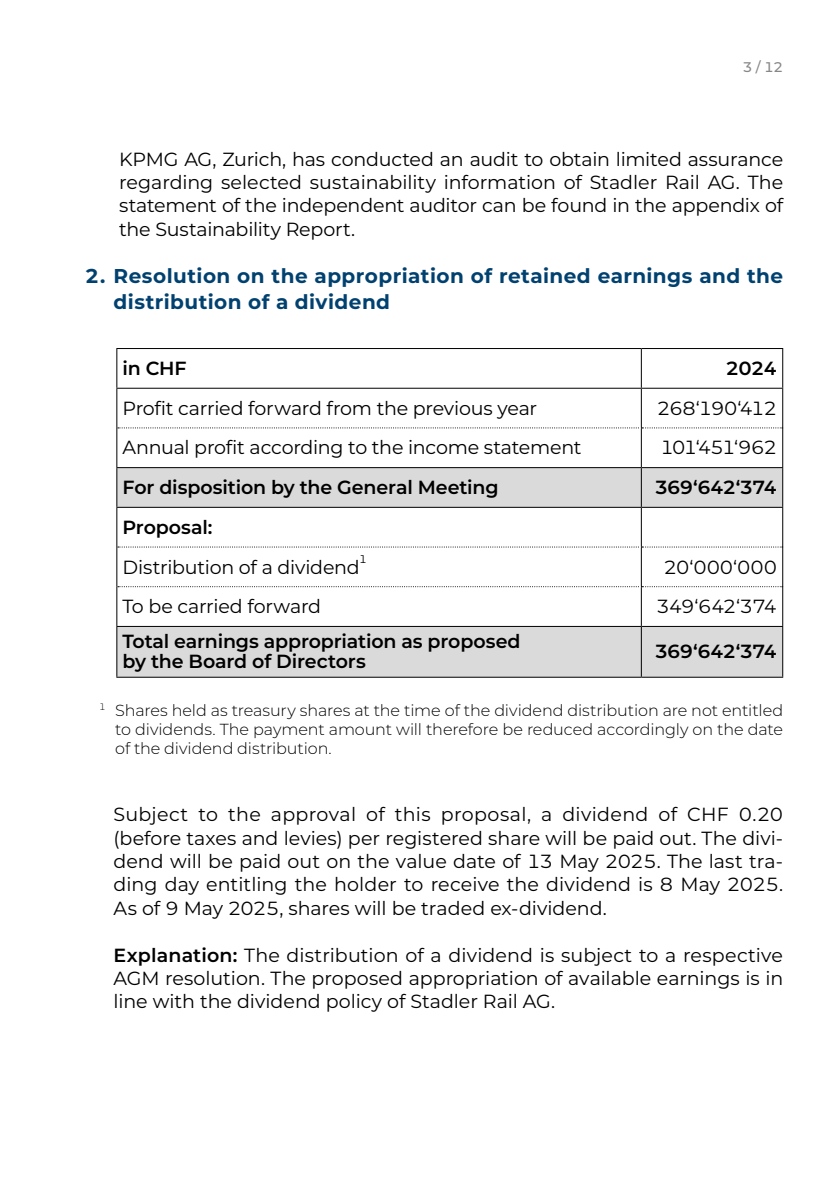
<style>
.page{position:relative;width:840px;height:1191px;background:#fff}
.page>*{position:absolute;margin:0;border:0;box-sizing:border-box;transform-origin:0 0}
.t1{font:700 20px/26px "Stadler Type";letter-spacing:.02em;color:#004170}
.Normal_E1{font:19px/23.4px "Stadler Type";letter-spacing:-.005em;color:#000;text-align:justify}
.Tabelle{font:19px "Stadler Type";letter-spacing:-.01em;color:#000}
.Tabelle-2{font:600 19px/20px "Stadler Type";letter-spacing:-.01em;color:#000}
.Tabelle-3{font:19px "Stadler Type";letter-spacing:-.06em;color:#000}
.Tabelle-4{font:600 19px "Stadler Type";letter-spacing:-.045em;color:#000}
.Tabelle-5{font:19px "Stadler Type";letter-spacing:-.055em;color:#000}
.Fusszeile{font:300 16px/19.2px "Stadler Type";letter-spacing:-.005em;color:#000;text-align:justify}
.t2{font:500 14px "Stadler Type";color:#878787}
.Tabelle-6{font:11px "Stadler Type";color:#000}
.s1{font-weight:600}
</style>
<div class="page">
<div style="left:117px;top:468px;width:664px;height:39px;background:#dadada"></div>
<div style="left:117px;top:627px;width:664px;height:49px;background:#dadada"></div>
<hr style="left:116px;top:388px;width:525px;height:1px;background:#000">
<hr style="left:116px;top:626px;width:525px;height:1px;background:#000">
<hr style="left:640px;top:349px;width:1px;height:39px;background:#000">
<hr style="left:641px;top:388px;width:141px;height:1px;background:#000">
<hr style="left:640px;top:389px;width:1px;height:38px;background:#000">
<hr style="left:640px;top:428px;width:1px;height:39px;background:#000">
<hr style="left:640px;top:468px;width:1px;height:39px;background:#000">
<hr style="left:640px;top:508px;width:1px;height:38px;background:#000">
<hr style="left:640px;top:547px;width:1px;height:39px;background:#000">
<hr style="left:640px;top:587px;width:1px;height:39px;background:#000">
<hr style="left:641px;top:626px;width:141px;height:1px;background:#000">
<hr style="left:640px;top:627px;width:1px;height:49px;background:#000">
<svg style="left:118px;top:427px;width:663px;height:1px"></svg>
<hr style="left:116px;top:467px;width:525px;height:1px;background:#000">
<hr style="left:641px;top:467px;width:141px;height:1px;background:#000">
<hr style="left:116px;top:507px;width:525px;height:1px;background:#000">
<hr style="left:641px;top:507px;width:141px;height:1px;background:#000">
<svg style="left:118px;top:546px;width:663px;height:1px"></svg>
<svg style="left:118px;top:586px;width:663px;height:1px"></svg>
<hr style="left:116px;top:348px;width:525px;height:1px;background:#000">
<hr style="left:116px;top:349px;width:1px;height:39px;background:#000">
<hr style="left:641px;top:348px;width:141px;height:1px;background:#000">
<hr style="left:781px;top:349px;width:1px;height:39px;background:#000">
<hr style="left:116px;top:389px;width:1px;height:39px;background:#000">
<hr style="left:781px;top:389px;width:1px;height:39px;background:#000">
<hr style="left:116px;top:428px;width:1px;height:39px;background:#000">
<hr style="left:781px;top:428px;width:1px;height:39px;background:#000">
<hr style="left:116px;top:468px;width:1px;height:39px;background:#000">
<hr style="left:781px;top:468px;width:1px;height:39px;background:#000">
<hr style="left:116px;top:508px;width:1px;height:39px;background:#000">
<hr style="left:781px;top:508px;width:1px;height:39px;background:#000">
<hr style="left:116px;top:547px;width:1px;height:40px;background:#000">
<hr style="left:781px;top:547px;width:1px;height:40px;background:#000">
<hr style="left:116px;top:587px;width:1px;height:39px;background:#000">
<hr style="left:781px;top:587px;width:1px;height:39px;background:#000">
<hr style="left:116px;top:627px;width:1px;height:49px;background:#000">
<hr style="left:781px;top:627px;width:1px;height:49px;background:#000">
<hr style="left:116px;top:676px;width:525px;height:1px;background:#000">
<hr style="left:641px;top:676px;width:141px;height:1px;background:#000">
<p class="t2" style="left:742px;top:57px;width:42px">3 / 12</p>
<p class="Normal_E1" style="left:119px;top:146px;width:665px">KPMG AG, Zurich, has conducted an audit to obtain limited assurance regarding selected sustainability information of Stadler Rail AG. The statement of the independent auditor can be found in the appendix of the Sustainability Report.</p>
<p class="t1" style="left:113px;top:262px;width:670px;text-indent:-28px">2. Resolution on the appropriation of retained earnings and the distribution of a dividend</p>
<p class="Tabelle-2" style="left:122px;top:357px;width:66px">in CHF</p>
<p class="Tabelle-2" style="left:725px;top:357px;width:53px">2024</p>
<p class="Tabelle" style="left:122px;top:395px;width:416px">Profit carried forward from the previous year</p>
<p class="Tabelle-5" style="left:656px;top:395px;width:121px">268‘190‘412</p>
<p class="Tabelle" style="left:122px;top:434px;width:460px">Annual profit according to the income statement</p>
<p class="Tabelle-3" style="left:660px;top:434px;width:118px">101‘451‘962</p>
<p class="Tabelle-2" style="left:122px;top:476px;width:377px">For disposition by the General Meeting</p>
<p class="Tabelle-4" style="left:654px;top:474px;width:124px">369‘642‘374</p>
<p class="Tabelle-2" style="left:122px;top:516px;width:91px">Proposal:</p>
<p class="Tabelle" style="left:122px;top:554px;width:239px">Distribution of a dividend</p>
<p class="Tabelle-6" style="left:359px;top:552px;width:9px">1</p>
<p class="Tabelle" style="left:663px;top:554px;width:115px">20‘000‘000</p>
<p class="Tabelle" style="left:122px;top:593px;width:200px">To be carried forward</p>
<p class="Tabelle-3" style="left:656px;top:593px;width:122px">349‘642‘374</p>
<p class="Tabelle-2" style="left:122px;top:631px;width:399px">Total earnings appropriation as proposed by the Board of Directors</p>
<p class="Tabelle-4" style="left:654px;top:638px;width:124px">369‘642‘374</p>
<p class="Fusszeile" style="left:115px;top:700px;width:669px;text-indent:-16px"><sup>1</sup> Shares held as treasury shares at the time of the dividend distribution are not entitled to dividends. The payment amount will therefore be reduced accordingly on the date of the dividend distribution.</p>
<p class="Normal_E1" style="left:113px;top:802px;width:670px">Subject to the approval of this proposal, a dividend of CHF 0.20 (before taxes and levies) per registered share will be paid out. The divi&shy;dend will be paid out on the value date of 13 May 2025. The last tra&shy;ding day entitling the holder to receive the dividend is 8 May 2025.<br>As of 9 May 2025, shares will be traded ex-dividend.</p>
<p class="Normal_E1" style="left:113px;top:942px;width:671px"><span class="s1">Explanation:</span> The distribution of a dividend is subject to a respective AGM resolution. The proposed appropriation of available earnings is in line with the dividend policy of Stadler Rail AG.</p>
</div>
